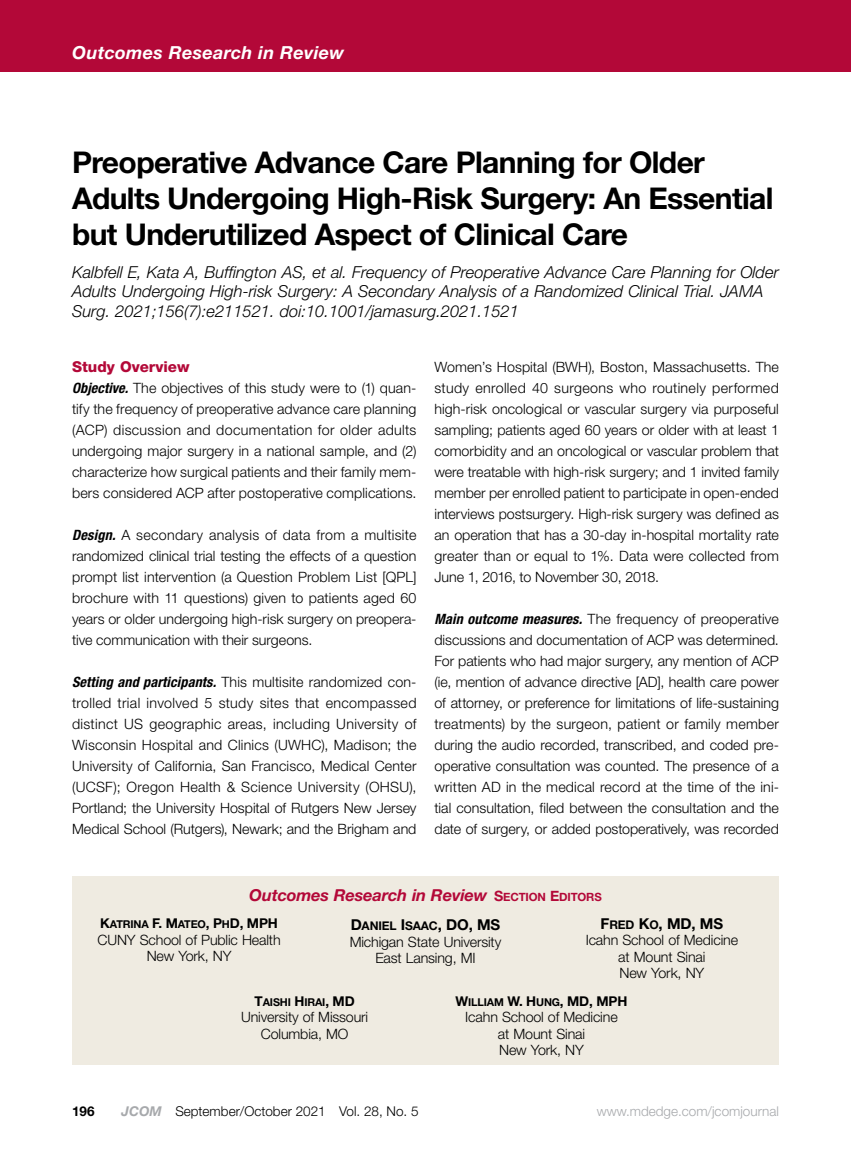
<style>
.page{position:relative;width:851px;height:1161px;background:#fff}
.page>*{position:absolute;margin:0;border:0;box-sizing:border-box;transform-origin:0 0}
.t1{font:700 30px/36px "Helvetica Neue LT Std";letter-spacing:-.02em;color:#000}
.t2{font:italic 700 18px "Helvetica Neue LT Std";letter-spacing:.02em;color:#fff}
.bytitle{font:italic 300 16.5px/19.5px "Helvetica Neue LT Std";color:#000}
.t3{font:italic 700 16.5px "Helvetica Neue LT Std";letter-spacing:-.01em;color:#b30838}
.sub1{font:800 15px "Helvetica Neue LT Std";color:#b30838}
.t4{font:15px "Helvetica Neue LT Std Bd SC800";color:#000}
.body{font:300 14.25px/21px "Helvetica Neue LT Std";letter-spacing:-.01em;color:#000;text-align:center}
.t5{font:300 13.5px "Helvetica Neue LT Std";color:#000}
.t6{font:300 13.5px "Helvetica Neue LT Std";color:#a7a9ac}
.t7{font:13.5px "Helvetica Neue LT Std Bd SC800";color:#000}
.t8{font:700 13.5px "Helvetica Neue LT Std";color:#000}
.t9{font:12px "Helvetica Neue LT Std Bd SC800";letter-spacing:-.01em;color:#000}
.t10{font:10.8px "Helvetica Neue LT Std Bd SC800";letter-spacing:-.01em;color:#000}
.s1{font-weight:700;font-style:italic;font-stretch:condensed}
.s2{font-family:"Helvetica Neue LT Std Bd SC800";font-weight:400;font-style:normal;font-size:14.25px}
.s3{font-family:"Helvetica Neue LT Std Bd SC800";font-weight:400;font-style:normal;font-size:11.4px}
.s4{font-size:15px}
.s5{font-size:12px}
.s6{font-size:10.8px}
.s7{font-size:13.5px}
.s8{font-family:"Helvetica Neue LT Std";font-weight:700;font-size:13.5px}
.s9{font-weight:700;font-style:italic;color:#a7a9ac}
</style>
<div class="page">
<div style="left:0;top:0;width:850px;height:72px;background:#b30838"></div>
<div style="left:72px;top:876px;width:706px;height:189px;background:#efebe1"></div>
<p class="t2" style="left:72px;top:41px;width:274px">Outcomes Research in Review</p>
<p class="t1" style="left:72px;top:144px;width:703px">Preoperative Advance Care Planning for Older<br>Adults Undergoing High-Risk Surgery: An Essential but Underutilized Aspect of Clinical Care</p>
<p class="bytitle" style="left:72px;top:262px;width:708px">Kalbfell E, Kata A, Buffington AS, et al. Frequency of Preoperative Advance Care Planning for Older<br>Adults Undergoing High-risk Surgery: A Secondary Analysis of a Randomized Clinical Trial. JAMA<br>Surg. 2021;156(7):e211521. doi:10.1001/jamasurg.2021.1521</p>
<p class="sub1" style="left:72px;top:358px;width:119px">Study Overview</p>
<p class="body" style="left:72px;top:377px;width:346px;text-align:justify"><span class="s1">Objective.</span> The objectives of this study were to (1) quan&shy;tify the frequency of preoperative advance care planning (ACP) discussion and documentation for older adults undergoing major surgery in a national sample, and (2) characterize how surgical patients and their family mem&shy;bers considered ACP after postoperative complications.</p>
<p class="body" style="left:72px;top:524px;width:346px;text-align:justify"><span class="s1">Design.</span> A secondary analysis of data from a multisite randomized clinical trial testing the effects of a question prompt list intervention (a Question Problem List [QPL] brochure with 11 questions) given to patients aged 60 years or older undergoing high-risk surgery on preopera&shy;tive communication with their surgeons.</p>
<p class="body" style="left:72px;top:671px;width:346px;text-align:justify"><span class="s1">Setting and participants.</span> This multisite randomized con&shy;trolled trial involved 5 study sites that encompassed distinct US geographic areas, including University of Wisconsin Hospital and Clinics (UWHC), Madison; the University of California, San Francisco, Medical Center (UCSF); Oregon Health &amp; Science University (OHSU), Portland; the University Hospital of Rutgers New Jersey Medical School (Rutgers), Newark; and the Brigham and</p>
<p class="body" style="left:434px;top:356px;width:346px;text-align:justify">Women’s Hospital (BWH), Boston, Massachusetts. The study enrolled 40 surgeons who routinely performed high-risk oncological or vascular surgery via purposeful sampling; patients aged 60 years or older with at least 1 comorbidity and an oncological or vascular problem that were treatable with high-risk surgery; and 1 invited family member per enrolled patient to participate in open-ended interviews postsurgery. High-risk surgery was defined as an operation that has a 30-day in-hospital mortality rate greater than or equal to 1%. Data were collected from June 1, 2016, to November 30, 2018.</p>
<p class="body" style="left:434px;top:608px;width:346px;text-align:justify"><span class="s1">Main outcome measures.</span> The frequency of preoperative discussions and documentation of ACP was determined.<br>For patients who had major surgery, any mention of ACP (ie, mention of advance directive [AD], health care power of attorney, or preference for limitations of life-sustaining treatments) by the surgeon, patient or family member during the audio recorded, transcribed, and coded pre&shy;operative consultation was counted. The presence of a written AD in the medical record at the time of the ini&shy;tial consultation, filed between the consultation and the date of surgery, or added postoperatively, was recorded</p>
<p class="t3" style="left:249px;top:885px;width:353px">Outcomes Research in Review <span class="s2">S</span><span class="s3">ECTION</span> <span class="s2">E</span><span class="s3">DITORS</span></p>
<p class="t9" style="left:350px;top:919px;width:151px"><span class="s4">D</span>ANIEL <span class="s4">I</span>SAAC<span class="s4">, DO, MS</span></p>
<p class="body" style="left:350px;top:933px;width:153px;line-height:16.5px">Michigan State University<br>East Lansing, MI</p>
<p class="t4" style="left:600px;top:914px;width:124px">F<span class="s5">RED</span> K<span class="s5">O</span>, MD, MS</p>
<p class="body" style="left:585px;top:932px;width:154px;line-height:16.5px">Icahn School of Medicine at Mount Sinai<br>New York, NY</p>
<p class="t7" style="left:100px;top:915px;width:179px">K<span class="s6">ATRINA</span> F. M<span class="s6">ATEO</span>, P<span class="s6">H</span>D, MPH</p>
<p class="body" style="left:97px;top:931px;width:185px;line-height:16.5px">CUNY School of Public Health<br>New York, NY</p>
<p class="t10" style="left:254px;top:995px;width:90px"><span class="s7">T</span>AISH I <span class="s7">H</span>IRAI<span class="s7">, MD</span></p>
<p class="body" style="left:241px;top:1009px;width:129px;line-height:16.5px">University of Missouri<br>Columbia, MO</p>
<p class="t10" style="left:455px;top:995px;width:173px"><span class="s7">W</span>ILLIAM <span class="s7">W. H</span>UNG<span class="s8">, MD, MPH</span></p>
<p class="body" style="left:465px;top:1009px;width:154px;line-height:16.5px">Icahn School of Medicine at Mount Sinai<br>New York, NY</p>
<p class="t8" style="left:72px;top:1103px;width:24px">196</p>
<p class="t5" style="left:122px;top:1103px;width:298px"><span class="s9">JCOM</span> September/October 2021 Vol. 28, No. 5</p>
<p class="t6" style="left:596px;top:1103px;width:184px">www.mdedge.com/jcomjournal</p>
</div>
